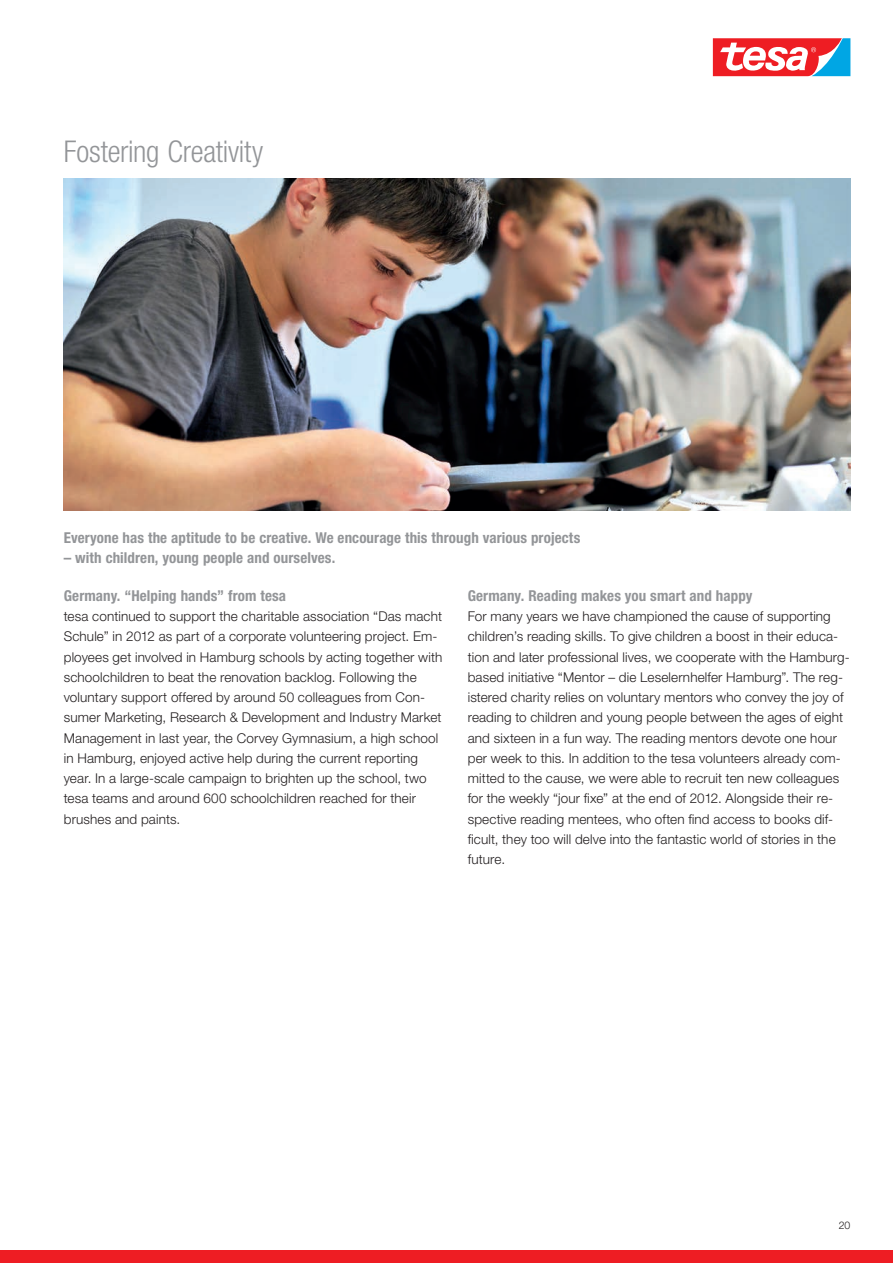
<style>
.page{position:relative;width:893px;height:1263px;background:#fff}
.page>*{position:absolute;margin:0;border:0;box-sizing:border-box;transform-origin:0 0}
.t1{font:300 condensed 30px "Helvetica Neue";letter-spacing:-.01em;color:#939598}
.t2{font:700 condensed 15px "Helvetica Neue";letter-spacing:.005em;color:#939598}
.t3{font:300 13.5px/20.2px "Helvetica Neue";letter-spacing:.01em;color:#231f20}
.t4{font:300 10.5px "Helvetica Neue";color:#231f20}
</style>
<div class="page">
<div style="left:0;top:1250px;width:893px;height:13px;background:#ee1d23"></div>
<svg style="left:713px;top:38px;width:137px;height:38px"></svg>
<img style="left:63px;top:179px;width:787px;height:331px">
<h1 class="t1" style="left:64px;top:134px;width:201px">Fostering Creativity</h1>
<p class="t2" style="left:64px;top:529px;width:518px">Everyone has the aptitude to be creative. We encourage this through various projects</p>
<p class="t2" style="left:64px;top:548px;width:273px">– with children, young people and ourselves.</p>
<p class="t2" style="left:64px;top:586px;width:224px">Germany. “Helping hands” from tesa</p>
<p class="t3" style="left:64px;top:606px;width:380px">tesa continued to support the charitable association “Das macht Schule” in 2012 as part of a corporate volunteering project. Em&shy;ployees get involved in Hamburg schools by acting together with schoolchildren to beat the renovation backlog. Following the voluntary support offered by around 50 colleagues from Con&shy;sumer Marketing, Research &amp; Development and Industry Market Management in last year, the Corvey Gymnasium, a high school in Hamburg, enjoyed active help during the current reporting year. In a large-scale campaign to brighten up the school, two tesa teams and around 600 schoolchildren reached for their brushes and paints.</p>
<p class="t2" style="left:468px;top:586px;width:286px">Germany. Reading makes you smart and happy</p>
<p class="t3" style="left:468px;top:606px;width:384px">For many years we have championed the cause of supporting children’s reading skills. To give children a boost in their educa&shy;tion and later professional lives, we cooperate with the Hamburg&shy;based initiative “Mentor – die Leselernhelfer Hamburg”. The reg&shy;istered charity relies on voluntary mentors who convey the joy of reading to children and young people between the ages of eight and sixteen in a fun way. The reading mentors devote one hour per week to this. In addition to the tesa volunteers already com&shy;mitted to the cause, we were able to recruit ten new colleagues for the weekly “jour fixe” at the end of 2012. Alongside their re&shy;spective reading mentees, who often find access to books dif&shy;ficult, they too will delve into the fantastic world of stories in the future.</p>
<p class="t4" style="left:839px;top:1218px;width:13px">20</p>
</div>
